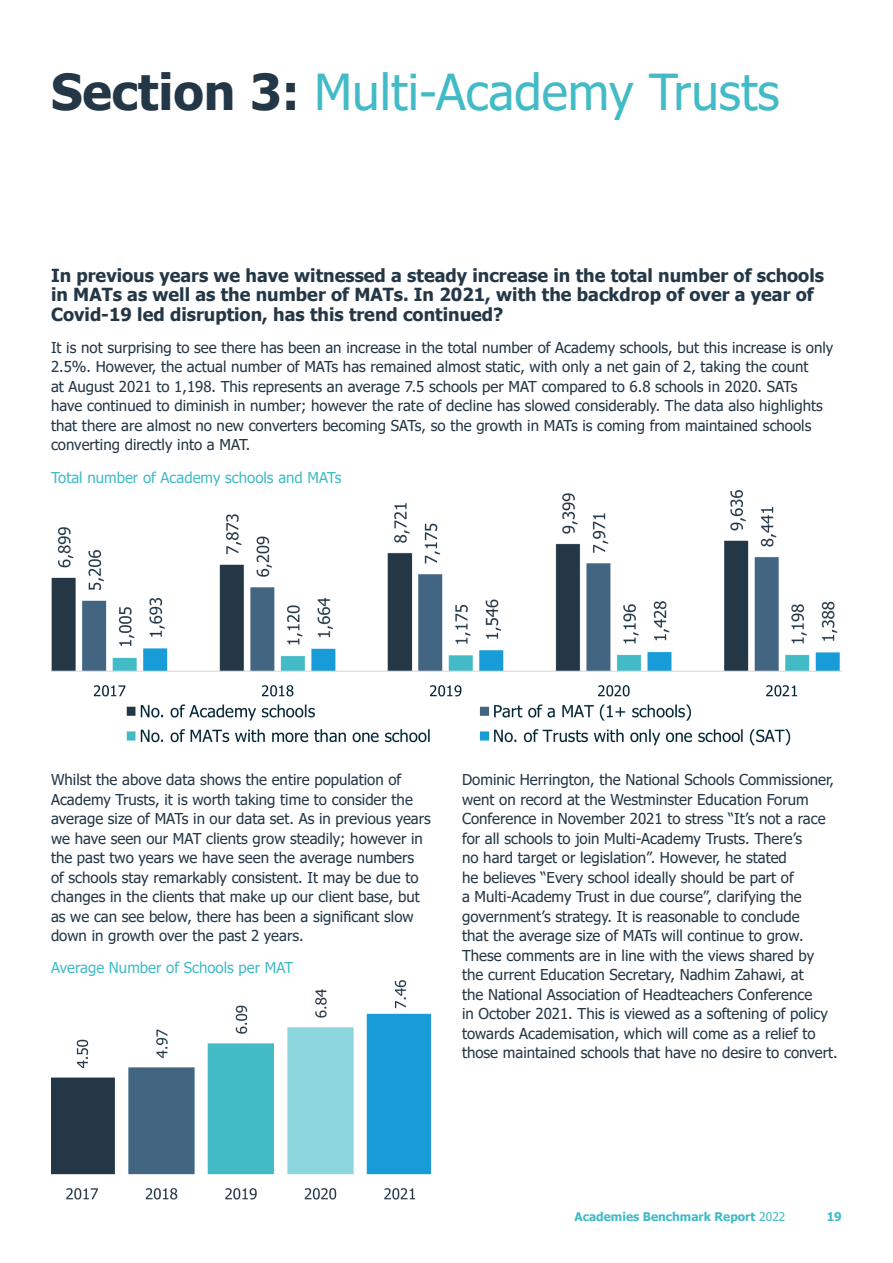
<style>
.page{position:relative;width:893px;height:1263px;background:#fff}
.page>*{position:absolute;margin:0;border:0;box-sizing:border-box;transform-origin:0 0}
.Main_head{font:49.5px "Tahoma";color:#43bbc7}
.Sub_head{font:700 18px/19.5px "Tahoma";color:#243746}
.Sub_head-2{font:15px/19.5px "Tahoma";color:#243746}
.Sub_head-3{font:15px "Tahoma";color:#43bbc7}
.t1{font:700 12px "Tahoma";color:#43bbc7}
.s1{font-weight:700;color:#243746}
.s2{font-weight:400}
</style>
<div class="page">
<img style="left:51px;top:490px;width:791px;height:256px">
<img style="left:51px;top:980px;width:380px;height:220px">
<p class="Main_head" style="left:51px;top:59px;width:730px"><span class="s1">Section 3:</span> Multi-Academy Trusts</p>
<p class="Sub_head" style="left:51px;top:266px;width:775px">In previous years we have witnessed a steady increase in the total number of schools in MATs as well as the number of MATs. In 2021, with the backdrop of over a year of<br>Covid-19 led disruption, has this trend continued?</p>
<p class="Sub_head-2" style="left:51px;top:339px;width:784px">It is not surprising to see there has been an increase in the total number of Academy schools, but this increase is only 2.5%. However, the actual number of MATs has remained almost static, with only a net gain of 2, taking the count<br>at August 2021 to 1,198. This represents an average 7.5 schools per MAT compared to 6.8 schools in 2020. SATs<br>have continued to diminish in number; however the rate of decline has slowed considerably. The data also highlights that there are almost no new converters becoming SATs, so the growth in MATs is coming from maintained schools converting directly into a MAT.</p>
<p class="Sub_head-3" style="left:51px;top:467px;width:292px">Total number of Academy schools and MATs</p>
<p class="Sub_head-2" style="left:51px;top:771px;width:381px">Whilst the above data shows the entire population of Academy Trusts, it is worth taking time to consider the average size of MATs in our data set. As in previous years we have seen our MAT clients grow steadily; however in the past two years we have seen the average numbers of schools stay remarkably consistent. It may be due to changes in the clients that make up our client base, but as we can see below, there has been a significant slow down in growth over the past 2 years.</p>
<p class="Sub_head-3" style="left:51px;top:958px;width:244px">Average Number of Schools per MAT</p>
<p class="Sub_head-2" style="left:462px;top:771px;width:377px">Dominic Herrington, the National Schools Commissioner, went on record at the Westminster Education Forum Conference in November 2021 to stress “It’s not a race for all schools to join Multi-Academy Trusts. There’s<br>no hard target or legislation”. However, he stated<br>he believes “Every school ideally should be part of<br>a Multi-Academy Trust in due course”, clarifying the government’s strategy. It is reasonable to conclude<br>that the average size of MATs will continue to grow.<br>These comments are in line with the views shared by the current Education Secretary, Nadhim Zahawi, at<br>the National Association of Headteachers Conference<br>in October 2021. This is viewed as a softening of policy towards Academisation, which will come as a relief to those maintained schools that have no desire to convert.</p>
<p class="t1" style="left:575px;top:1208px;width:212px">Academies Benchmark Report <span class="s2">2022</span></p>
<p class="t1" style="left:827px;top:1208px;width:17px">19</p>
</div>
